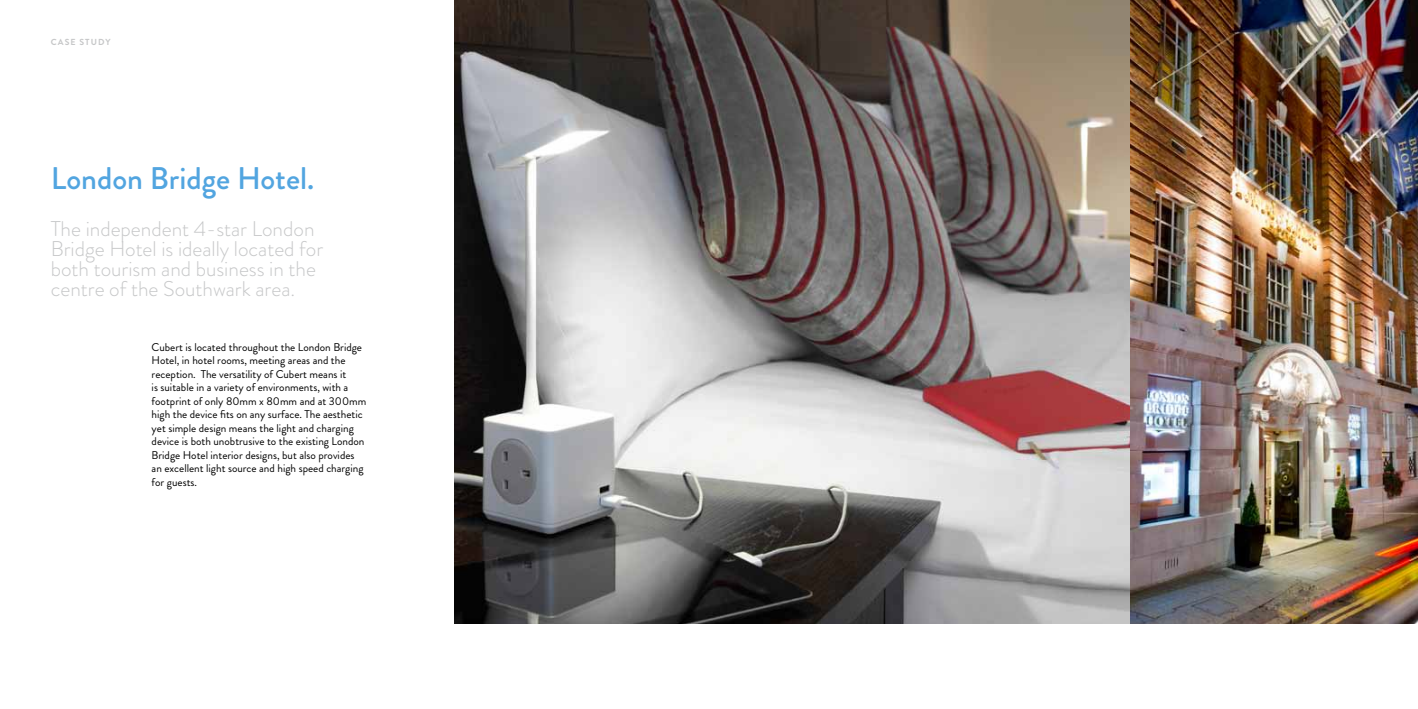
<style>
.page{position:relative;width:1418px;height:709px;background:#fff}
.page>*{position:absolute;margin:0;border:0;box-sizing:border-box;transform-origin:0 0}
.t1{font:500 31.25px "Brandon Grotesque";color:#52a5e0}
.t2{font:300 21.25px/20px "Brandon Grotesque";color:#c6c7c8}
.t3{font:11.25px/13.5px "Brandon Grotesque";color:#000}
.t4{font:700 8.75px "Brandon Grotesque";letter-spacing:.12em;color:#c6c7c8}
</style>
<div class="page">
<img style="left:455px;top:0;width:962px;height:624px">
<p class="t4" style="left:51px;top:36px;width:61px">CASE STUDY</p>
<h1 class="t1" style="left:51px;top:156px;width:265px">London Bridge Hotel.</h1>
<h2 class="t2" style="left:51px;top:219px;width:274px">The independent 4-star London<br>Bridge Hotel is ideally located for both tourism and business in the centre of the Southwark area.</h2>
<p class="t3" style="left:152px;top:340px;width:216px">Cubert is located throughout the London Bridge Hotel, in hotel rooms, meeting areas and the reception. The versatility of Cubert means it<br>is suitable in a variety of environments, with a footprint of only 80mm x 80mm and at 300mm high the device fits on any surface. The aesthetic yet simple design means the light and charging device is both unobtrusive to the existing London Bridge Hotel interior designs, but also provides an excellent light source and high speed charging for guests.</p>
</div>
